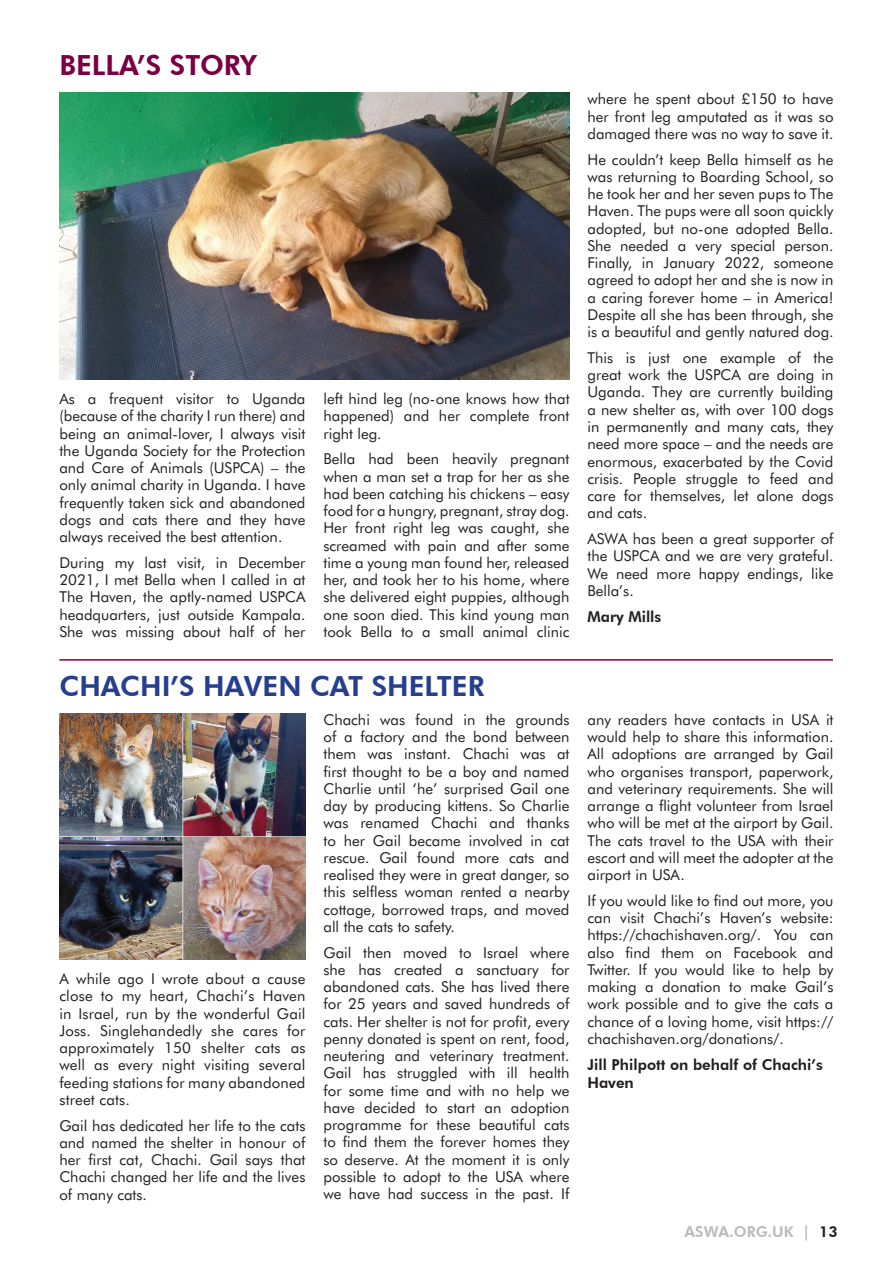
<style>
.page{position:relative;width:893px;height:1263px;background:#fff}
.page>*{position:absolute;margin:0;border:0;box-sizing:border-box;transform-origin:0 0}
.t1{font:800 27.75px "Futura BT";color:#253f8e}
.t2{font:800 27.75px "Futura BT";color:#790043}
.t3{font:15px/17.2px "Futura BT";color:#231f20;text-align:justify}
.t4{font:800 15px/18px "Futura BT";color:#231f20}
.t5{font:800 15px "Futura BT";color:#babbbe}
.s1{color:#231f20}
</style>
<div class="page">
<img style="left:59px;top:93px;width:510px;height:287px">
<hr style="left:59px;top:659px;width:774px;height:2px;background:#790043">
<img style="left:59px;top:713px;width:246px;height:247px">
<h1 class="t2" style="left:60px;top:48px;width:199px">BELLA’S STORY</h1>
<p class="t3" style="left:59px;top:390px;width:248px">As a frequent visitor to Uganda (because of the charity I run there) and being an animal-lover, I always visit the Uganda Society for the Protection and Care of Animals (USPCA) – the only animal charity in Uganda. I have frequently taken sick and abandoned dogs and cats there and they have always received the best attention.</p>
<p class="t3" style="left:59px;top:554px;width:248px">During my last visit, in December 2021, I met Bella when I called in at The Haven, the aptly-named USPCA headquarters, just outside Kampala.<br>She was missing about half of her</p>
<p class="t3" style="left:323px;top:390px;width:248px">left hind leg (no-one knows how that happened) and her complete front right leg.</p>
<p class="t3" style="left:323px;top:450px;width:248px">Bella had been heavily pregnant when a man set a trap for her as she had been catching his chickens – easy food for a hungry, pregnant, stray dog.<br>Her front right leg was caught, she screamed with pain and after some time a young man found her, released her, and took her to his home, where she delivered eight puppies, although one soon died. This kind young man took Bella to a small animal clinic</p>
<h1 class="t1" style="left:60px;top:669px;width:426px">CHACHI’S HAVEN CAT SHELTER</h1>
<p class="t3" style="left:59px;top:970px;width:248px">A while ago I wrote about a cause close to my heart, Chachi’s Haven in Israel, run by the wonderful Gail Joss. Singlehandedly she cares for approximately 150 shelter cats as well as every night visiting several feeding stations for many abandoned street cats.</p>
<p class="t3" style="left:59px;top:1116px;width:248px">Gail has dedicated her life to the cats and named the shelter in honour of her first cat, Chachi. Gail says that Chachi changed her life and the lives of many cats.</p>
<p class="t3" style="left:323px;top:711px;width:248px">Chachi was found in the grounds of a factory and the bond between them was instant. Chachi was at first thought to be a boy and named Charlie until ‘he’ surprised Gail one day by producing kittens. So Charlie was renamed Chachi and thanks to her Gail became involved in cat rescue. Gail found more cats and realised they were in great danger, so this selfless woman rented a nearby cottage, borrowed traps, and moved all the cats to safety.</p>
<p class="t3" style="left:323px;top:943px;width:248px">Gail then moved to Israel where she has created a sanctuary for abandoned cats. She has lived there for 25 years and saved hundreds of cats. Her shelter is not for profit, every penny donated is spent on rent, food, neutering and veterinary treatment.<br>Gail has struggled with ill health for some time and with no help we have decided to start an adoption programme for these beautiful cats to find them the forever homes they so deserve. At the moment it is only possible to adopt to the USA where we have had success in the past. If</p>
<p class="t3" style="left:587px;top:90px;width:248px">where he spent about £150 to have her front leg amputated as it was so damaged there was no way to save it.</p>
<p class="t3" style="left:587px;top:151px;width:248px">He couldn’t keep Bella himself as he was returning to Boarding School, so he took her and her seven pups to The Haven. The pups were all soon quickly adopted, but no-one adopted Bella.<br>She needed a very special person.<br>Finally, in January 2022, someone agreed to adopt her and she is now in a caring forever home – in America!<br>Despite all she has been through, she is a beautiful and gently natured dog.</p>
<p class="t3" style="left:587px;top:349px;width:248px">This is just one example of the great work the USPCA are doing in Uganda. They are currently building a new shelter as, with over 100 dogs in permanently and many cats, they need more space – and the needs are enormous, exacerbated by the Covid crisis. People struggle to feed and care for themselves, let alone dogs and cats.</p>
<p class="t3" style="left:587px;top:530px;width:248px">ASWA has been a great supporter of the USPCA and we are very grateful.<br>We need more happy endings, like Bella’s.</p>
<p class="t4" style="left:587px;top:608px;width:75px">Mary Mills</p>
<p class="t3" style="left:587px;top:711px;width:248px">any readers have contacts in USA it would help to share this information.<br>All adoptions are arranged by Gail who organises transport, paperwork, and veterinary requirements. She will arrange a flight volunteer from Israel who will be met at the airport by Gail.<br>The cats travel to the USA with their escort and will meet the adopter at the airport in USA.</p>
<p class="t3" style="left:587px;top:892px;width:248px">If you would like to find out more, you can visit Chachi’s Haven’s website: https://chachishaven.org/. You can also find them on Facebook and Twitter. If you would like to help by making a donation to make Gail’s work possible and to give the cats a chance of a loving home, visit https:// chachishaven.org/donations/.</p>
<p class="t4" style="left:587px;top:1056px;width:237px">Jill Philpott on behalf of Chachi’s<br>Haven</p>
<p class="t5" style="left:685px;top:1222px;width:155px">ASWA.ORG.UK | <span class="s1">13</span></p>
</div>
